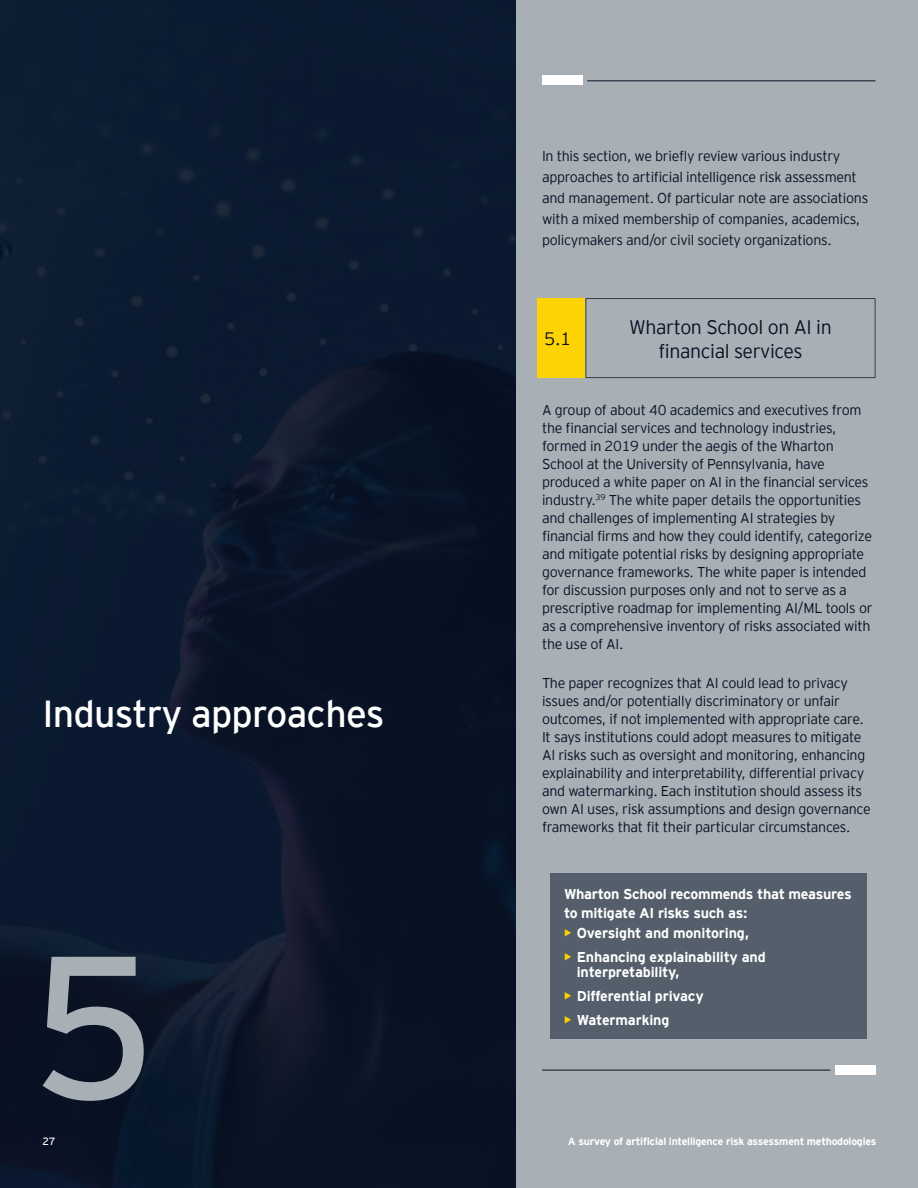
<style>
.page{position:relative;width:918px;height:1188px;background:#fff}
.page>*{position:absolute;margin:0;border:0;box-sizing:border-box;transform-origin:0 0}
.t1{font:300 202.5px "EY Interstate";color:#a8b0b6}
.Body_copy{font:37.5px "EY Interstate";letter-spacing:-.02em;color:#fff}
.t2{font:300 19.5px/24px "EY Interstate";letter-spacing:-.02em;color:#071224;text-align:center}
.t3{font:300 18px "EY Interstate";color:#071224}
.t4{font:300 14.25px/18px "EY Interstate";letter-spacing:-.02em;color:#071224}
.t5{font:700 14.25px/19.5px "EY Interstate";letter-spacing:-.01em;color:#fff}
.t6{font:700 10.5px "EY Interstate";letter-spacing:-.02em;color:#fff}
.t7{font:10.5px "EY Interstate";color:#fff}
.s1{color:#fed304}
</style>
<div class="page">
<div style="left:289px;top:0;width:629px;height:1188px;background:#a8b0b6"></div>
<div style="left:0;top:0;width:516px;height:1188px;background:linear-gradient(to right,#0c1b31,#081426)"></div>
<div style="left:542px;top:76px;width:40px;height:9px;background:#fff"></div>
<hr style="left:587px;top:80px;width:288px;height:1px;background:#071224">
<div style="left:835px;top:1066px;width:40px;height:9px;background:#fff"></div>
<hr style="left:542px;top:1070px;width:288px;height:1px;background:#071224">
<div style="left:586px;top:298px;width:289px;height:80px;border:1px solid #3e3e3f"></div>
<div style="left:538px;top:298px;width:47px;height:80px;background:#fed304"></div>
<div style="left:551px;top:874px;width:316px;height:165px;background:#545f6b"></div>
<p class="t4" style="left:542px;top:145px;width:328px;line-height:21px">In this section, we briefly review various industry approaches to artificial intelligence risk assessment and management. Of particular note are associations with a mixed membership of companies, academics, policymakers and/or civil society organizations.</p>
<p class="Body_copy" style="left:43px;top:687px;width:343px">Industry approaches</p>
<p class="t1" style="left:30px;top:883px;width:127px">5</p>
<p class="t3" style="left:544px;top:326px;width:29px">5.1</p>
<p class="t2" style="left:629px;top:314px;width:204px">Wharton School on AI in financial services</p>
<p class="t4" style="left:542px;top:400px;width:332px">A group of about 40 academics and executives from the financial services and technology industries, formed in 2019 under the aegis of the Wharton School at the University of Pennsylvania, have produced a white paper on AI in the financial services industry.<sup>39</sup> The white paper details the opportunities and challenges of implementing AI strategies by financial firms and how they could identify, categorize and mitigate potential risks by designing appropriate governance frameworks. The white paper is intended for discussion purposes only and not to serve as a prescriptive roadmap for implementing AI/ML tools or as a comprehensive inventory of risks associated with the use of AI.</p>
<p class="t4" style="left:542px;top:673px;width:330px">The paper recognizes that AI could lead to privacy issues and/or potentially discriminatory or unfair outcomes, if not implemented with appropriate care.<br>It says institutions could adopt measures to mitigate AI risks such as oversight and monitoring, enhancing explainability and interpretability, differential privacy and watermarking. Each institution should assess its own AI uses, risk assumptions and design governance frameworks that fit their particular circumstances.</p>
<p class="t5" style="left:564px;top:883px;width:289px">Wharton School recommends that measures to mitigate AI risks such as:</p>
<p class="t5" style="left:564px;top:922px;width:187px"><span class="s1">•</span> Oversight and monitoring,</p>
<p class="t5" style="left:577px;top:949px;width:191px;line-height:15px;text-indent:-13px"><span class="s1">•</span> Enhancing explainability and interpretability,</p>
<p class="t5" style="left:564px;top:985px;width:141px"><span class="s1">•</span> Differential privacy</p>
<p class="t5" style="left:564px;top:1009px;width:107px"><span class="s1">•</span> Watermarking</p>
<p class="t7" style="left:43px;top:1133px;width:14px">27</p>
<p class="t6" style="left:568px;top:1133px;width:310px">A survey of artificial intelligence risk assessment methodologies</p>
</div>
